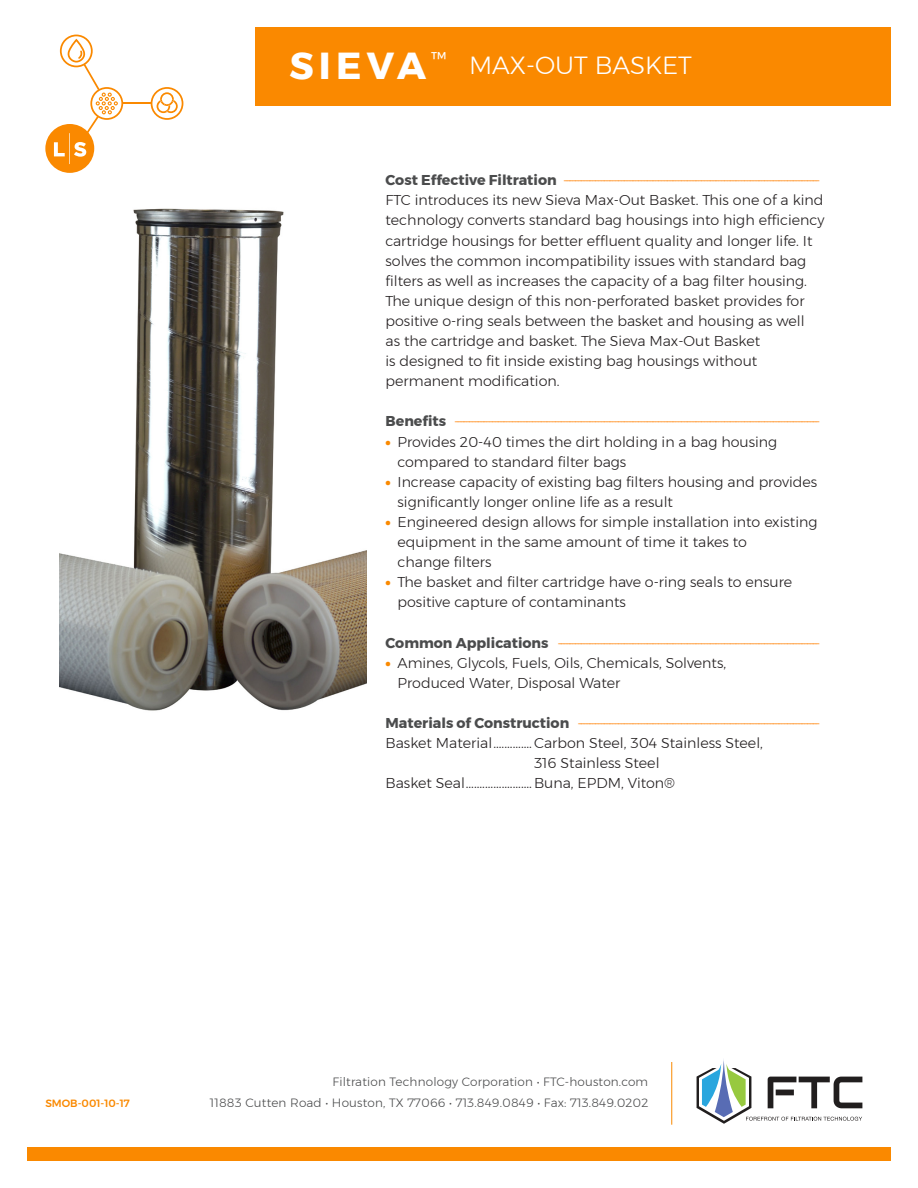
<style>
.page{position:relative;width:918px;height:1188px;background:#fff}
.page>*{position:absolute;margin:0;border:0;box-sizing:border-box;transform-origin:0 0}
.t1{font:300 24.75px "Montserrat";color:#fff}
.t2{font:300 14.25px/20.1px "Montserrat";color:#231f20}
.t3{font:14.25px "Montserrat";color:#ff9b37}
.t4{font:300 12px "Montserrat";letter-spacing:.015em;color:#4b4c4d}
.t5{font:500 10.5px "Montserrat";color:#fa8900}
.s1{font-weight:700;font-size:37.5px}
.s2{font-weight:700;color:#4b4c4d}
.s3{font-weight:900;color:#fa8900}
</style>
<div class="page">
<img style="left:59px;top:208px;width:307px;height:503px">
<div style="left:27px;top:1148px;width:864px;height:13px;background:#fa8900"></div>
<svg style="left:697px;top:1059px;width:165px;height:65px"></svg>
<hr style="left:671px;top:1062px;width:1px;height:63px;background:#fa8900">
<div style="left:256px;top:27px;width:635px;height:79px;background:#fa8900"></div>
<div style="left:151px;top:87px;width:32px;height:33px;border:2px solid #fa8900;border-radius:50%"></div>
<svg style="left:45px;top:34px;width:133px;height:139px"></svg>
<p class="t1" style="left:289px;top:47px;width:404px"><span class="s1">SIEVA</span> <sup>™</sup> MAX-OUT BASKET</p>
<p class="t3" style="left:386px;top:169px;width:436px"><span class="s2">Co s t E f fe c t i ve F i l t ra t i o n</span> -----------------------------------------------------------------------------------------</p>
<p class="t2" style="left:386px;top:190px;width:441px">FTC introduces its new Sieva Max-Out Basket. This one of a kind technology converts standard bag housings into high efficiency cartridge housings for better effluent quality and longer life. It solves the common incompatibility issues with standard bag filters as well as increases the capacity of a bag filter housing.</p>
<p class="t2" style="left:386px;top:291px;width:421px">The unique design of this non-perforated basket provides for positive o-ring seals between the basket and housing as well as the cartridge and basket. The Sieva Max-Out Basket<br>is designed to fit inside existing bag housings without permanent modification.</p>
<p class="t3" style="left:386px;top:411px;width:436px"><span class="s2">B e n e fi t s</span> -------------------------------------------------------------------------------------------------------------------------------</p>
<p class="t2" style="left:398px;top:431px;width:381px;text-indent:-12px"><span class="s3">•</span> Provides 20-40 times the dirt holding in a bag housing compared to standard filter bags</p>
<p class="t2" style="left:398px;top:471px;width:421px;text-indent:-12px"><span class="s3">•</span> Increase capacity of existing bag filters housing and provides significantly longer online life as a result</p>
<p class="t2" style="left:398px;top:512px;width:421px;text-indent:-12px"><span class="s3">•</span> Engineered design allows for simple installation into existing equipment in the same amount of time it takes to<br>change filters</p>
<p class="t2" style="left:398px;top:572px;width:396px;text-indent:-12px"><span class="s3">•</span> The basket and filter cartridge have o-ring seals to ensure positive capture of contaminants</p>
<p class="t3" style="left:386px;top:632px;width:436px"><span class="s2">Co m m o n A p p l i c a t i o n s</span> -------------------------------------------------------------------------------------------</p>
<p class="t2" style="left:398px;top:652px;width:330px;text-indent:-12px"><span class="s3">•</span> Amines, Glycols, Fuels, Oils, Chemicals, Solvents,<br>Produced Water, Disposal Water</p>
<p class="t3" style="left:386px;top:712px;width:436px"><span class="s2">M a t e r i a l s o f Co n s t r u c t i o n</span> ------------------------------------------------------------------------------------</p>
<p class="t2" style="left:386px;top:733px;width:379px">Basket Material..............Carbon Steel, 304 Stainless Steel,</p>
<p class="t2" style="left:534px;top:753px;width:127px">316 Stainless Steel</p>
<p class="t2" style="left:386px;top:773px;width:291px">Basket Seal........................Buna, EPDM, Viton®</p>
<p class="t5" style="left:45px;top:1095px;width:86px">SMOB-001-10-17</p>
<p class="t4" style="left:333px;top:1073px;width:317px">Filtration Technology Corporation • FTC-houston.com</p>
<p class="t4" style="left:210px;top:1093px;width:440px">11883 Cutten Road • Houston, TX 77066 • 713.849.0849 • Fax: 713.849.0202</p>
</div>
